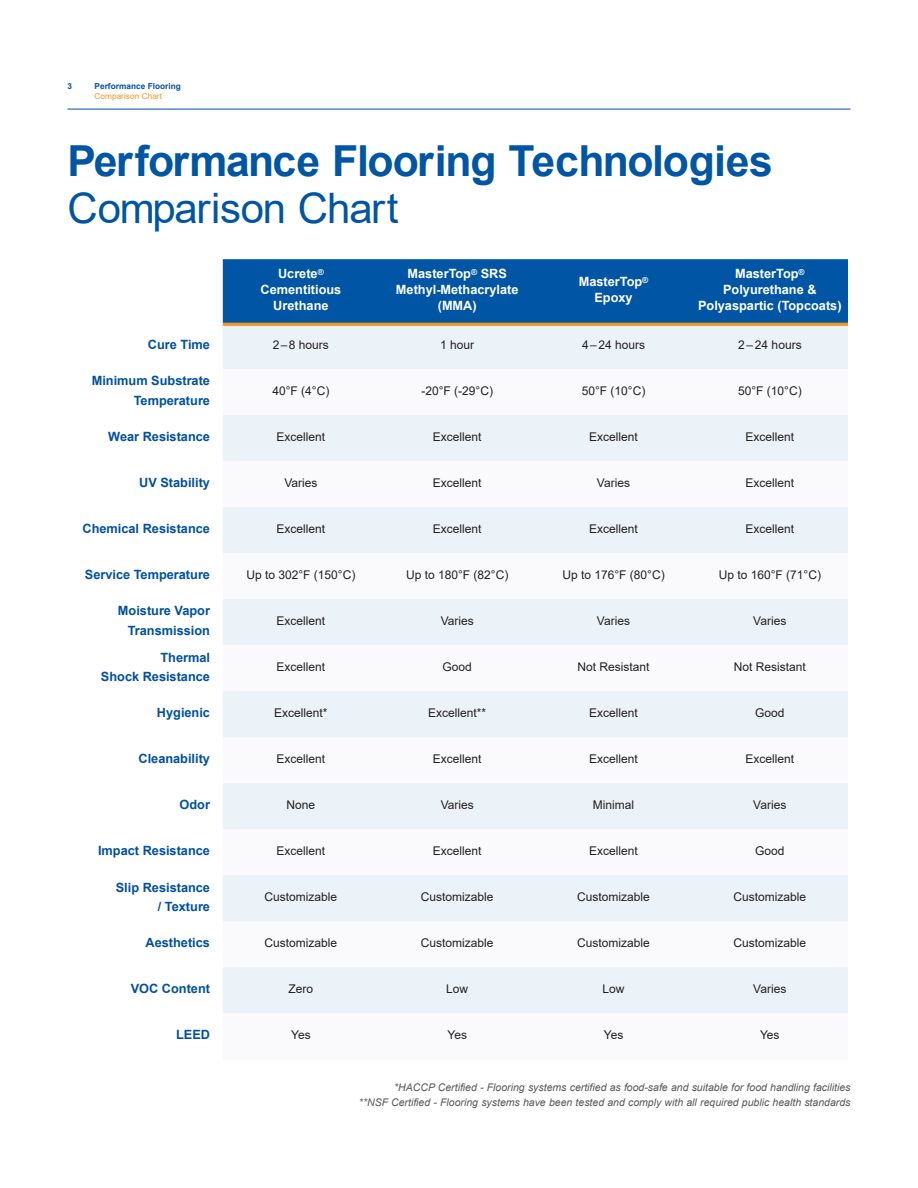
<style>
.page{position:relative;width:918px;height:1188px;background:#fff}
.page>*{position:absolute;margin:0;border:0;box-sizing:border-box;transform-origin:0 0}
.t1{font:700 42.75px "Arial";letter-spacing:-.03em;color:#0155a5}
.t2{font:42px "Arial";letter-spacing:-.025em;color:#0155a5}
.t3{font:700 12.75px/19.5px "Arial";color:#01509f;text-align:right}
.t4{font:700 12.75px/15.8px "Arial";color:#fff;text-align:center}
.t5{font:12px "Arial";color:#231f20}
.subhead_1{font:italic 10.5px "Arial";color:#57585a}
.t6{font:700 8.25px/10.5px "Arial";letter-spacing:.005em;color:#01509f}
.s1{font-weight:400;color:#f7981d}
</style>
<div class="page">
<div style="left:224px;top:259px;width:624px;height:800px;background:#fafafc"></div>
<hr style="left:68px;top:109px;width:782px;height:1px;background:#01509f">
<div style="left:223px;top:259px;width:625px;height:64px;background:#0155a5"></div>
<svg style="left:223px;top:326px;width:625px;height:687px;fill:#ecf3f8"></svg>
<hr style="left:223px;top:323px;width:625px;height:3px;background:#f7981d">
<p class="t6" style="left:68px;top:80px;width:6px">3</p>
<p class="t6" style="left:95px;top:80px;width:88px">Performance Flooring<br><span class="s1">Comparison Chart</span></p>
<p class="t1" style="left:68px;top:131px;width:707px">Performance Flooring Technologies</p>
<p class="t2" style="left:68px;top:179px;width:333px">Comparison Chart</p>
<p class="t4" style="left:261px;top:266px;width:82px">Ucrete<sup>®<br></sup>Cementitious<br>Urethane</p>
<p class="t4" style="left:408px;top:266px;width:101px">MasterTop<sup>®</sup> SRS</p>
<p class="t4" style="left:396px;top:282px;width:124px">Methyl-Methacrylate (MMA)</p>
<p class="t4" style="left:579px;top:274px;width:71px">MasterTop<sup>®<br></sup>Epoxy</p>
<p class="t4" style="left:698px;top:266px;width:145px">MasterTop<sup>®<br></sup>Polyurethane &amp;<br>Polyaspartic (Topcoats)</p>
<p class="t3" style="left:148px;top:335px;width:64px">Cure Time</p>
<p class="t5" style="left:273px;top:336px;width:58px">2–8 hours</p>
<p class="t5" style="left:440px;top:336px;width:36px">1 hour</p>
<p class="t5" style="left:582px;top:336px;width:65px">4–24 hours</p>
<p class="t5" style="left:738px;top:336px;width:65px">2 – 24 hours</p>
<p class="t3" style="left:92px;top:371px;width:120px">Minimum Substrate<br>Temperature</p>
<p class="t5" style="left:272px;top:382px;width:58px">40°F (4°C)</p>
<p class="t5" style="left:421px;top:382px;width:73px">-20°F (-29°C)</p>
<p class="t5" style="left:582px;top:382px;width:65px">50°F (10°C)</p>
<p class="t5" style="left:738px;top:382px;width:65px">50°F (10°C)</p>
<p class="t3" style="left:108px;top:427px;width:103px">Wear Resistance</p>
<p class="t5" style="left:277px;top:428px;width:50px">Excellent</p>
<p class="t5" style="left:433px;top:428px;width:50px">Excellent</p>
<p class="t5" style="left:589px;top:428px;width:50px">Excellent</p>
<p class="t5" style="left:746px;top:428px;width:50px">Excellent</p>
<p class="t3" style="left:139px;top:473px;width:72px">UV Stability</p>
<p class="t5" style="left:284px;top:474px;width:35px">Varies</p>
<p class="t5" style="left:433px;top:474px;width:50px">Excellent</p>
<p class="t5" style="left:597px;top:474px;width:35px">Varies</p>
<p class="t5" style="left:746px;top:474px;width:50px">Excellent</p>
<p class="t3" style="left:82px;top:519px;width:129px">Chemical Resistance</p>
<p class="t5" style="left:277px;top:520px;width:50px">Excellent</p>
<p class="t5" style="left:433px;top:520px;width:50px">Excellent</p>
<p class="t5" style="left:589px;top:520px;width:50px">Excellent</p>
<p class="t5" style="left:746px;top:520px;width:50px">Excellent</p>
<p class="t3" style="left:85px;top:565px;width:127px">Service Temperature</p>
<p class="t5" style="left:246px;top:566px;width:110px">Up to 302°F (150°C)</p>
<p class="t5" style="left:406px;top:566px;width:104px">Up to 180°F (82°C)</p>
<p class="t5" style="left:562px;top:566px;width:104px">Up to 176°F (80°C)</p>
<p class="t5" style="left:719px;top:566px;width:104px">Up to 160°F (71°C)</p>
<p class="t3" style="left:118px;top:601px;width:94px">Moisture Vapor<br>Transmission</p>
<p class="t5" style="left:277px;top:612px;width:50px">Excellent</p>
<p class="t5" style="left:441px;top:612px;width:35px">Varies</p>
<p class="t5" style="left:597px;top:612px;width:35px">Varies</p>
<p class="t5" style="left:753px;top:612px;width:35px">Varies</p>
<p class="t3" style="left:101px;top:647px;width:111px">Thermal<br>Shock Resistance</p>
<p class="t5" style="left:277px;top:659px;width:50px">Excellent</p>
<p class="t5" style="left:443px;top:659px;width:31px">Good</p>
<p class="t5" style="left:578px;top:659px;width:74px">Not Resistant</p>
<p class="t5" style="left:734px;top:659px;width:74px">Not Resistant</p>
<p class="t3" style="left:157px;top:703px;width:55px">Hygienic</p>
<p class="t5" style="left:274px;top:705px;width:55px">Excellent*</p>
<p class="t5" style="left:428px;top:705px;width:60px">Excellent**</p>
<p class="t5" style="left:589px;top:705px;width:50px">Excellent</p>
<p class="t5" style="left:755px;top:705px;width:31px">Good</p>
<p class="t3" style="left:138px;top:749px;width:73px">Cleanability</p>
<p class="t5" style="left:277px;top:751px;width:50px">Excellent</p>
<p class="t5" style="left:433px;top:751px;width:50px">Excellent</p>
<p class="t5" style="left:589px;top:751px;width:50px">Excellent</p>
<p class="t5" style="left:746px;top:751px;width:50px">Excellent</p>
<p class="t3" style="left:180px;top:795px;width:32px">Odor</p>
<p class="t5" style="left:287px;top:797px;width:30px">None</p>
<p class="t5" style="left:441px;top:797px;width:35px">Varies</p>
<p class="t5" style="left:593px;top:797px;width:43px">Minimal</p>
<p class="t5" style="left:753px;top:797px;width:35px">Varies</p>
<p class="t3" style="left:98px;top:841px;width:113px">Impact Resistance</p>
<p class="t5" style="left:277px;top:843px;width:50px">Excellent</p>
<p class="t5" style="left:433px;top:843px;width:50px">Excellent</p>
<p class="t5" style="left:589px;top:843px;width:50px">Excellent</p>
<p class="t5" style="left:755px;top:843px;width:31px">Good</p>
<p class="t3" style="left:116px;top:878px;width:96px">Slip Resistance / Texture</p>
<p class="t5" style="left:265px;top:889px;width:74px">Customizable</p>
<p class="t5" style="left:421px;top:889px;width:74px">Customizable</p>
<p class="t5" style="left:577px;top:889px;width:74px">Customizable</p>
<p class="t5" style="left:734px;top:889px;width:74px">Customizable</p>
<p class="t3" style="left:146px;top:933px;width:66px">Aesthetics</p>
<p class="t5" style="left:265px;top:935px;width:74px">Customizable</p>
<p class="t5" style="left:421px;top:935px;width:74px">Customizable</p>
<p class="t5" style="left:577px;top:935px;width:74px">Customizable</p>
<p class="t5" style="left:734px;top:935px;width:74px">Customizable</p>
<p class="t3" style="left:131px;top:979px;width:81px">VOC Content</p>
<p class="t5" style="left:289px;top:981px;width:26px">Zero</p>
<p class="t5" style="left:446px;top:981px;width:24px">Low</p>
<p class="t5" style="left:603px;top:981px;width:24px">Low</p>
<p class="t5" style="left:753px;top:981px;width:35px">Varies</p>
<p class="t3" style="left:176px;top:1025px;width:36px">LEED</p>
<p class="t5" style="left:291px;top:1027px;width:21px">Yes</p>
<p class="t5" style="left:447px;top:1027px;width:21px">Yes</p>
<p class="t5" style="left:604px;top:1027px;width:21px">Yes</p>
<p class="t5" style="left:760px;top:1027px;width:21px">Yes</p>
<p class="subhead_1" style="left:394px;top:1081px;width:458px">*HACCP Certified - Flooring systems certified as food-safe and suitable for food handling facilities</p>
<p class="subhead_1" style="left:359px;top:1096px;width:493px">**NSF Certified - Flooring systems have been tested and comply with all required public health standards</p>
</div>
